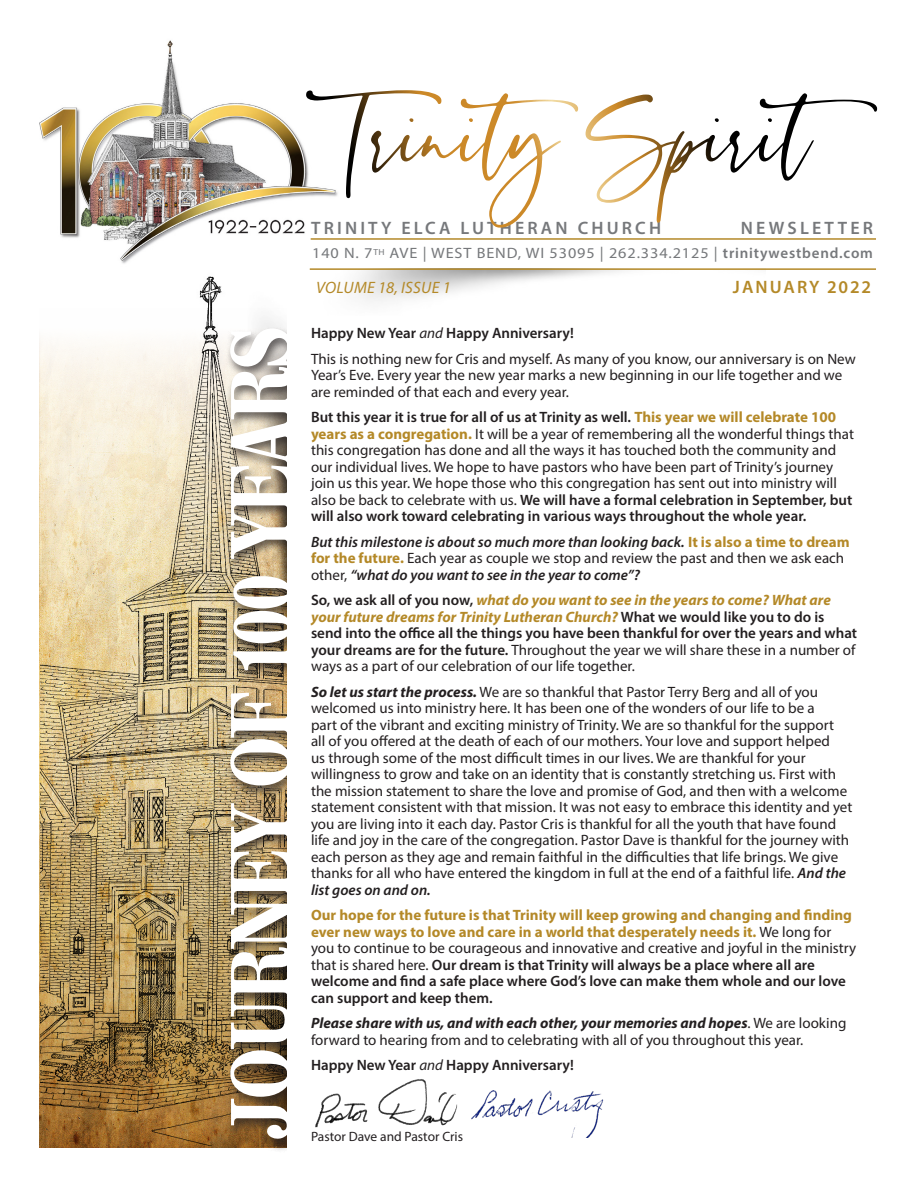
<style>
.page{position:relative;width:918px;height:1188px;background:#fff}
.page>*{position:absolute;margin:0;border:0;box-sizing:border-box;transform-origin:0 0}
.t1{font:700 82.5px "Mercy";letter-spacing:-.005em;color:#fff;scale:.8 1}
.t2{font:600 18px "Myriad Pro";letter-spacing:.175em;color:#76787b}
.t3{font:600 18px "Myriad Pro";letter-spacing:.105em;color:#b48928}
.t4{font:italic 16.5px "Myriad Pro";letter-spacing:.02em;color:#b48928}
.t5{font:15px/16.5px "Myriad Pro";color:#231f20}
.t6{font:600 15px/16.5px "Myriad Pro";color:#231f20}
.t7{font:italic 600 15px/16.5px "Myriad Pro";color:#231f20}
.t8{font:15px "Myriad Pro";letter-spacing:.055em;color:#76787b;scale:1.08 1}
.t9{font:13.5px "Myriad Pro";color:#231f20}
.s1{font-weight:600}
.s2{font-weight:400;font-style:italic}
.s3{font-weight:700;color:#b48928}
.s4{font-weight:700;font-style:normal;color:#b48928}
.s5{font-weight:400;font-style:normal}
.s6{font-weight:700;font-style:italic;color:#b48928}
.s7{font-weight:400}
.s8{font-weight:700;font-style:italic}
.s9{font-weight:600;font-style:italic}
</style>
<div class="page">
<img style="left:40px;top:276px;width:185px;height:870px">
<hr style="left:311px;top:238px;width:565px;height:2px;background:#b48928">
<img style="left:471px;top:1090px;width:133px;height:47px">
<img style="left:315px;top:1079px;width:143px;height:49px">
<hr style="left:310px;top:268px;width:566px;height:2px;background:#b48928">
<svg style="left:341px;top:90px;width:458px;height:108px"></svg>
<img style="left:39px;top:40px;width:302px;height:230px">
<div style="left:225px;top:327px;width:77px;height:826px;background:#231f20;opacity:.65"></div>
<div style="left:287px;top:294px;width:19px;height:868px;background:#fff"></div>
<p class="t1" style="left:221px;top:1138px;width:1017px;rotate:-90deg">JOURNEY OF 100 YEARS</p>
<p class="t2" style="left:311px;top:217px;width:351px">TRINITY ELCA LUTHERAN CHURCH</p>
<p class="t2" style="left:741px;top:217px;width:134px">NEWSLETTER</p>
<p class="t8" style="left:312px;top:244px;width:521px">140 N. 7<sup>TH</sup> AVE | WEST BEND, WI 53095 | 262.334.2125 | <span class="s1">trinitywestbend.com</span></p>
<p class="t4" style="left:316px;top:278px;width:136px">VOLUME 18, ISSUE 1</p>
<p class="t3" style="left:733px;top:276px;width:140px">JANUARY 2022</p>
<p class="t6" style="left:311px;top:325px;width:264px">Happy New Year <span class="s2">and</span> Happy Anniversary!</p>
<p class="t5" style="left:311px;top:350px;width:546px">This is nothing new for Cris and myself. As many of you know, our anniversary is on New<br>Year’s Eve. Every year the new year marks a new beginning in our life together and we are reminded of that each and every year.</p>
<p class="t5" style="left:311px;top:409px;width:544px"><span class="s1">But this year it is true for all of us at Trinity as well.</span> <span class="s3">This year we will celebrate 100 years as a congregation.</span> It will be a year of remembering all the wonderful things that this congregation has done and all the ways it has touched both the community and our individual lives. We hope to have pastors who have been part of Trinity’s journey join us this year. We hope those who this congregation has sent out into ministry will also be back to celebrate with us. <span class="s1">We will have a formal celebration in September, but will also work toward celebrating in various ways throughout the whole year.</span></p>
<p class="t7" style="left:311px;top:533px;width:540px">But this milestone is about so much more than looking back. <span class="s4">It is also a time to dream for the future.</span> <span class="s5">Each year as couple we stop and review the past and then we ask each other,</span> “what do you want to see in the year to come”?</p>
<p class="t6" style="left:311px;top:592px;width:548px">So, we ask all of you now, <span class="s6">what do you want to see in the years to come? What are your future dreams for Trinity Lutheran Church?</span> What we would like you to do is send into the office all the things you have been thankful for over the years and what your dreams are for the future. <span class="s7">Throughout the year we will share these in a number of ways as a part of our celebration of our life together.</span></p>
<p class="t5" style="left:311px;top:683px;width:543px"><span class="s8">So let us start the process.</span> We are so thankful that Pastor Terry Berg and all of you welcomed us into ministry here. It has been one of the wonders of our life to be a<br>part of the vibrant and exciting ministry of Trinity. We are so thankful for the support<br>all of you offered at the death of each of our mothers. Your love and support helped<br>us through some of the most difficult times in our lives. We are thankful for your willingness to grow and take on an identity that is constantly stretching us. First with the mission statement to share the love and promise of God, and then with a welcome statement consistent with that mission. It was not easy to embrace this identity and yet you are living into it each day. Pastor Cris is thankful for all the youth that have found life and joy in the care of the congregation. Pastor Dave is thankful for the journey with each person as they age and remain faithful in the difficulties that life brings. We give thanks for all who have entered the kingdom in full at the end of a faithful life. <span class="s9">And the list goes on and on.</span></p>
<p class="t6" style="left:311px;top:907px;width:547px"><span class="s3">Our hope for the future is that Trinity will keep growing and changing and finding ever new ways to love and care in a world that desperately needs it.</span> <span class="s7">We long for you to continue to be courageous and innovative and creative and joyful in the ministry that is shared here.</span> Our dream is that Trinity will always be a place where all are welcome and find a safe place where God’s love can make them whole and our love can support and keep them.</p>
<p class="t5" style="left:311px;top:1015px;width:537px"><span class="s8">Please share with us, and with each other, your memories and hopes</span>. We are looking forward to hearing from and to celebrating with all of you throughout this year.</p>
<p class="t6" style="left:311px;top:1057px;width:264px">Happy New Year <span class="s2">and</span> Happy Anniversary!</p>
<p class="t9" style="left:311px;top:1128px;width:154px">Pastor Dave and Pastor Cris</p>
</div>
